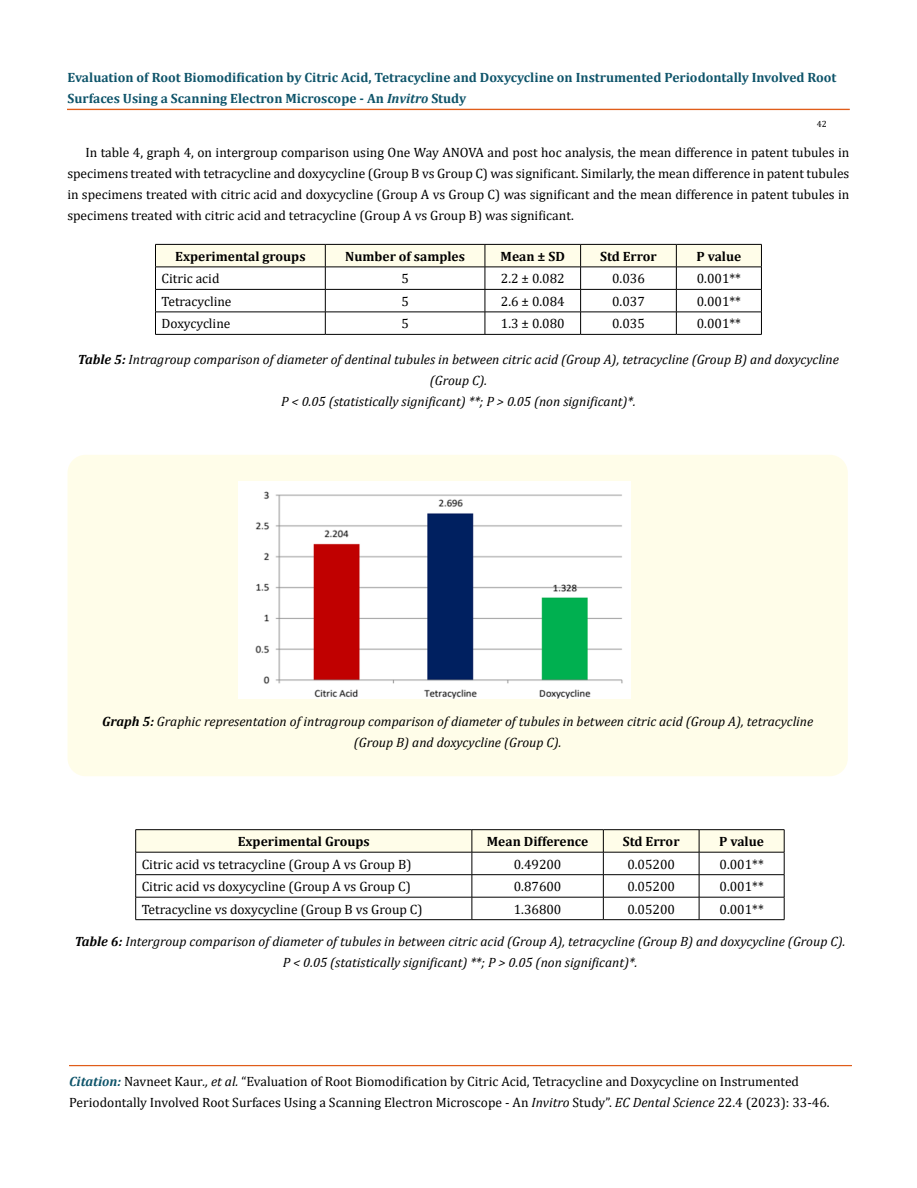
<style>
.page{position:relative;width:917px;height:1188px;background:#fff}
.page>*{position:absolute;margin:0;border:0;box-sizing:border-box;transform-origin:0 0}
.t1{font:13.5px/21px "Cambria";color:#000}
.t2{font:italic 13.5px/21px "Cambria";color:#000;text-align:center}
.t3{font:700 13.5px/21px "Cambria";color:#0e546a}
.t4{font:700 13.5px "Cambria";color:#000}
.t5{font:9px "Cambria";color:#000}
.s1{font-style:italic}
.s2{font-weight:700}
.s3{font-weight:700;font-style:italic;color:#0e546a}
</style>
<div class="page">
<div style="left:67px;top:109px;width:782px;height:1px;border:1px solid #e05d1a"></div>
<div style="left:69px;top:1065px;width:782px;height:1px;border:1px solid #e05d1a"></div>
<svg style="left:155px;top:244px;width:607px;height:90px"></svg>
<hr style="left:155px;top:334px;width:170px;height:1px;background:#000">
<hr style="left:325px;top:334px;width:160px;height:1px;background:#000">
<hr style="left:485px;top:334px;width:95px;height:1px;background:#000">
<hr style="left:580px;top:334px;width:96px;height:1px;background:#000">
<hr style="left:676px;top:334px;width:85px;height:1px;background:#000">
<div style="left:68px;top:455px;width:779px;height:321px;background:#fffde9;border-radius:18px"></div>
<img style="left:238px;top:481px;width:392px;height:217px">
<hr style="left:135px;top:829px;width:337px;height:1px;background:#000">
<hr style="left:472px;top:829px;width:131px;height:1px;background:#000">
<hr style="left:603px;top:829px;width:96px;height:1px;background:#000">
<hr style="left:699px;top:829px;width:85px;height:1px;background:#000">
<svg style="left:135px;top:830px;width:650px;height:90px"></svg>
<hr style="left:135px;top:919px;width:337px;height:1px;background:#000">
<hr style="left:472px;top:919px;width:131px;height:1px;background:#000">
<hr style="left:603px;top:919px;width:96px;height:1px;background:#000">
<hr style="left:699px;top:919px;width:85px;height:1px;background:#000">
<p class="t3" style="left:68px;top:67px;width:770px">Evaluation of Root Biomodification by Citric Acid, Tetracycline and Doxycycline on Instrumented Periodontally Involved Root<br>Surfaces Using a Scanning Electron Microscope - An <span class="s1">Invitro</span> Study</p>
<p class="t5" style="left:816px;top:118px;width:11px">42</p>
<p class="t1" style="left:67px;top:142px;width:783px;text-align:justify;text-indent:18px">In table 4, graph 4, on intergroup comparison using One Way ANOVA and post hoc analysis, the mean difference in patent tubules in specimens treated with tetracycline and doxycycline (Group B vs Group C) was significant. Similarly, the mean difference in patent tubules in specimens treated with citric acid and doxycycline (Group A vs Group C) was significant and the mean difference in patent tubules in specimens treated with citric acid and tetracycline (Group A vs Group B) was significant.</p>
<p class="t4" style="left:175px;top:247px;width:132px">Experimental groups</p>
<p class="t4" style="left:345px;top:247px;width:121px">Number of samples</p>
<p class="t4" style="left:500px;top:247px;width:66px">Mean ± SD</p>
<p class="t4" style="left:600px;top:247px;width:58px">Std Error</p>
<p class="t4" style="left:696px;top:247px;width:46px">P value</p>
<p class="t1" style="left:161px;top:268px;width:59px">Citric acid</p>
<p class="t1" style="left:401px;top:268px;width:9px">5</p>
<p class="t1" style="left:501px;top:268px;width:65px">2.2 ± 0.082</p>
<p class="t1" style="left:612px;top:268px;width:34px">0.036</p>
<p class="t1" style="left:696px;top:268px;width:46px">0.001**</p>
<p class="t1" style="left:161px;top:291px;width:71px">Tetracycline</p>
<p class="t1" style="left:401px;top:291px;width:9px">5</p>
<p class="t1" style="left:501px;top:291px;width:65px">2.6 ± 0.084</p>
<p class="t1" style="left:612px;top:291px;width:34px">0.037</p>
<p class="t1" style="left:696px;top:291px;width:46px">0.001**</p>
<p class="t1" style="left:161px;top:313px;width:70px">Doxycycline</p>
<p class="t1" style="left:401px;top:313px;width:9px">5</p>
<p class="t1" style="left:501px;top:313px;width:65px">1.3 ± 0.080</p>
<p class="t1" style="left:612px;top:313px;width:34px">0.035</p>
<p class="t1" style="left:696px;top:313px;width:46px">0.001**</p>
<p class="t2" style="left:78px;top:348px;width:762px"><span class="s2">Table 5:</span> Intragroup comparison of diameter of dentinal tubules in between citric acid (Group A), tetracycline (Group B) and doxycycline (Group C).<br>P &lt; 0.05 (statistically significant) **; P &gt; 0.05 (non significant)*.</p>
<p class="t2" style="left:102px;top:710px;width:712px"><span class="s2">Graph 5:</span> Graphic representation of intragroup comparison of diameter of tubules in between citric acid (Group A), tetracycline (Group B) and doxycycline (Group C).</p>
<p class="t4" style="left:238px;top:832px;width:133px">Experimental Groups</p>
<p class="t4" style="left:487px;top:832px;width:103px">Mean Difference</p>
<p class="t4" style="left:623px;top:832px;width:58px">Std Error</p>
<p class="t4" style="left:719px;top:832px;width:46px">P value</p>
<p class="t1" style="left:142px;top:854px;width:271px">Citric acid vs tetracycline (Group A vs Group B)</p>
<p class="t1" style="left:514px;top:854px;width:49px">0.49200</p>
<p class="t1" style="left:627px;top:854px;width:49px">0.05200</p>
<p class="t1" style="left:719px;top:854px;width:46px">0.001**</p>
<p class="t1" style="left:142px;top:876px;width:271px">Citric acid vs doxycycline (Group A vs Group C)</p>
<p class="t1" style="left:514px;top:876px;width:49px">0.87600</p>
<p class="t1" style="left:627px;top:876px;width:49px">0.05200</p>
<p class="t1" style="left:719px;top:876px;width:46px">0.001**</p>
<p class="t1" style="left:142px;top:899px;width:282px">Tetracycline vs doxycycline (Group B vs Group C)</p>
<p class="t1" style="left:514px;top:899px;width:49px">1.36800</p>
<p class="t1" style="left:627px;top:899px;width:49px">0.05200</p>
<p class="t1" style="left:719px;top:899px;width:46px">0.001**</p>
<p class="t2" style="left:75px;top:931px;width:772px"><span class="s2">Table 6:</span> Intergroup comparison of diameter of tubules in between citric acid (Group A), tetracycline (Group B) and doxycycline (Group C).<br>P &lt; 0.05 (statistically significant) **; P &gt; 0.05 (non significant)*.</p>
<p class="t1" style="left:69px;top:1070px;width:762px"><span class="s3">Citation:</span> Navneet Kaur<span class="s1">., et al.</span> “Evaluation of Root Biomodification by Citric Acid, Tetracycline and Doxycycline on Instrumented<br>Periodontally Involved Root Surfaces Using a Scanning Electron Microscope - An <span class="s1">Invitro</span> Study”. <span class="s1">EC Dental Science</span> 22.4 (2023): 33-46.</p>
</div>
